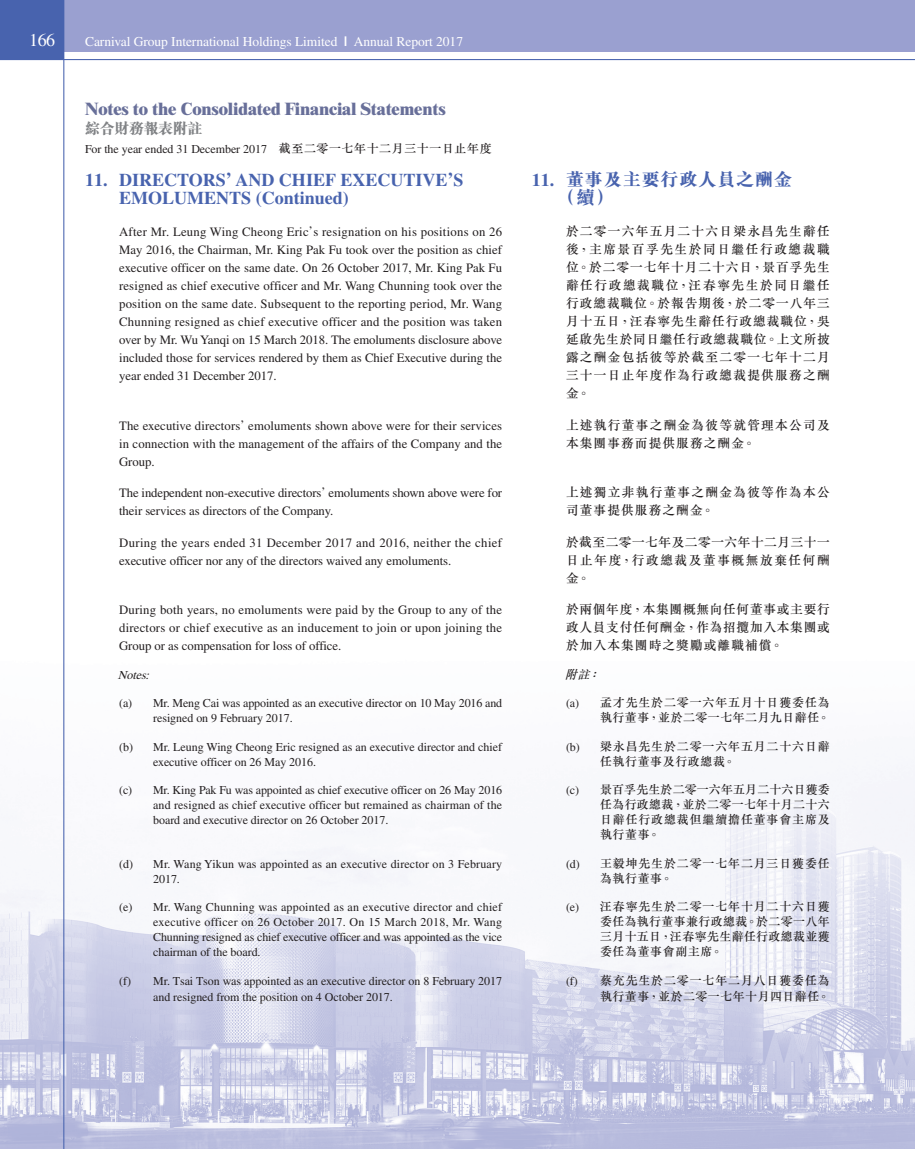
<style>
.page{position:relative;width:915px;height:1149px;background:#fff}
.page>*{position:absolute;margin:0;border:0;box-sizing:border-box;transform-origin:0 0}
.t1{font:700 18px/18px "Times LT Std";color:#4863ae}
.t2{font:18px/18px "M Sung HK Xbold B5 pc H";letter-spacing:.05em;color:#4863ae}
.t3{font:18px "Times LT Std";color:#fff}
.t4{font:800 17.25px "Times LT Std";letter-spacing:-.01em;color:#686f99}
.t5{font:15px "M Sung HK Xbold B5 pc H";letter-spacing:-.025em;color:#808285}
.t6{font:13.5px "Times LT Std";letter-spacing:-.005em;color:#fff}
.t7{font:12.75px/18px "Times LT Std";letter-spacing:-.005em;color:#231f20;text-align:justify}
.t8{font:12.75px/18px "M Sung HK Medium B5 pc H";letter-spacing:.095em;color:#231f20;text-align:justify}
.t9{font:12px/15px "Times LT Std";letter-spacing:-.005em;color:#231f20}
.t10{font:12px/15px "M Sung HK Medium B5 pc H";letter-spacing:.065em;color:#231f20;text-align:right}
.t11{font:12px/15px "M Sung HK Medium B5 pc H";letter-spacing:.045em;color:#231f20;text-align:justify}
.t12{font:12px/15px "Times LT Std";letter-spacing:.015em;color:#231f20}
.t13{font:italic 12px "Times LT Std";color:#231f20}
.t14{font:italic 12px "M Sung HK Medium B5 pc H";color:#231f20}
.s1{font-weight:800}
.s2{font-family:"M Sung HK Medium B5 pc H"}
.s3{font-family:"Times LT Std";font-weight:700}
.s4{font-family:"Times LT Std"}
</style>
<div class="page">
<img style="left:0;top:51px;width:914px;height:1097px">
<div style="left:64px;top:0;width:850px;height:51px;background:#9aa0d0"></div>
<div style="left:0;top:0;width:64px;height:60px;background:#4863ae"></div>
<hr style="left:63px;top:0;width:1px;height:1148px;background:#4863ae">
<hr style="left:0;top:59px;width:914px;height:1px;background:#4863ae">
<img style="left:914px;top:0;width:1px;height:1148px">
<h1 class="t3" style="left:29px;top:33px;width:28px">166</h1>
<p class="t6" style="left:85px;top:36px;width:379px">Carnival Group International Holdings Limited <span class="s1">|</span> Annual Report 2017</p>
<h2 class="t4" style="left:85px;top:103px;width:362px">Notes to the Consolidated Financial Statements</h2>
<p class="t5" style="left:85px;top:122px;width:119px">綜合財務報表附註</p>
<p class="t9" style="left:85px;top:142px;width:408px">For the year ended 31 December 2017 <span class="s2">截至二零一七年十二月三十一日止年度</span></p>
<h1 class="t1" style="left:119px;top:173px;width:346px;text-indent:-34px">11. DIRECTORS’ AND CHIEF EXECUTIVE’S<br>EMOLUMENTS (Continued)</h1>
<p class="t7" style="left:119px;top:224px;width:384px">After Mr. Leung Wing Cheong Eric’s resignation on his positions on 26<br>May 2016, the Chairman, Mr. King Pak Fu took over the position as chief executive officer on the same date. On 26 October 2017, Mr. King Pak Fu resigned as chief executive officer and Mr. Wang Chunning took over the position on the same date. Subsequent to the reporting period, Mr. Wang Chunning resigned as chief executive officer and the position was taken over by Mr. Wu Yanqi on 15 March 2018. The emoluments disclosure above included those for services rendered by them as Chief Executive during the year ended 31 December 2017.</p>
<p class="t7" style="left:119px;top:417px;width:384px">The executive directors’ emoluments shown above were for their services in connection with the management of the affairs of the Company and the Group.</p>
<p class="t7" style="left:119px;top:485px;width:384px">The independent non-executive directors’ emoluments shown above were for their services as directors of the Company.</p>
<p class="t7" style="left:119px;top:534px;width:384px">During the years ended 31 December 2017 and 2016, neither the chief executive officer nor any of the directors waived any emoluments.</p>
<p class="t7" style="left:119px;top:602px;width:384px">During both years, no emoluments were paid by the Group to any of the directors or chief executive as an inducement to join or upon joining the Group or as compensation for loss of office.</p>
<p class="t13" style="left:118px;top:670px;width:35px">Notes:</p>
<p class="t9" style="left:153px;top:696px;width:350px;text-indent:-34px">(a) Mr. Meng Cai was appointed as an executive director on 10 May 2016 and resigned on 9 February 2017.</p>
<p class="t9" style="left:153px;top:740px;width:350px;text-indent:-34px">(b) Mr. Leung Wing Cheong Eric resigned as an executive director and chief executive officer on 26 May 2016.</p>
<p class="t9" style="left:153px;top:783px;width:350px;text-align:justify;text-indent:-34px">(c) Mr. King Pak Fu was appointed as chief executive officer on 26 May 2016 and resigned as chief executive officer but remained as chairman of the board and executive director on 26 October 2017.</p>
<p class="t12" style="left:153px;top:857px;width:350px;text-indent:-34px">(d) Mr. Wang Yikun was appointed as an executive director on 3 February<br>2017.</p>
<p class="t9" style="left:153px;top:900px;width:350px;text-align:justify;text-indent:-34px">(e) Mr. Wang Chunning was appointed as an executive director and chief executive officer on 26 October 2017. On 15 March 2018, Mr. Wang Chunning resigned as chief executive officer and was appointed as the vice chairman of the board.</p>
<p class="t9" style="left:153px;top:973px;width:350px;line-height:15.8px;text-indent:-34px">(f) Mr. Tsai Tson was appointed as an executive director on 8 February 2017 and resigned from the position on 4 October 2017.</p>
<h1 class="t2" style="left:557px;top:173px;width:236px;text-indent:-25px"><span class="s3">11.</span> 董事及主要行政人員之酬金（續）</h1>
<p class="t8" style="left:566px;top:224px;width:265px">於二零一六年五月二十六日梁永昌先生辭任後，主席景百孚先生於同日繼任行政總裁職位。於二零一七年十月二十六日，景百孚先生辭任行政總裁職位，汪春寧先生於同日繼任行政總裁職位。於報告期後，於二零一八年三月十五日，汪春寧先生辭任行政總裁職位，吳延啟先生於同日繼任行政總裁職位。上文所披露之酬金包括彼等於截至二零一七年十二月三十一日止年度作為行政總裁提供服務之酬金。</p>
<p class="t8" style="left:566px;top:417px;width:265px">上述執行董事之酬金為彼等就管理本公司及本集團事務而提供服務之酬金。</p>
<p class="t8" style="left:566px;top:485px;width:265px">上述獨立非執行董事之酬金為彼等作為本公司董事提供服務之酬金。</p>
<p class="t8" style="left:566px;top:534px;width:265px">於截至二零一七年及二零一六年十二月三十一日止年度，行政總裁及董事概無放棄任何酬金。</p>
<p class="t8" style="left:566px;top:602px;width:265px">於兩個年度，本集團概無向任何董事或主要行政人員支付任何酬金，作為招攬加入本集團或於加入本集團時之獎勵或離職補償。</p>
<p class="t14" style="left:564px;top:669px;width:40px">附註：</p>
<p class="t10" style="left:566px;top:696px;width:265px"><span class="s4">(a)</span> 孟才先生於二零一六年五月十日獲委任為執行董事，並於二零一七年二月九日辭任。</p>
<p class="t10" style="left:600px;top:740px;width:231px;text-align:left;text-indent:-34px"><span class="s4">(b)</span> 梁永昌先生於二零一六年五月二十六日辭任執行董事及行政總裁。</p>
<p class="t11" style="left:600px;top:783px;width:231px;text-indent:-34px"><span class="s4">(c)</span> 景百孚先生於二零一六年五月二十六日獲委任為行政總裁，並於二零一七年十月二十六日辭任行政總裁但繼續擔任董事會主席及執行董事。</p>
<p class="t10" style="left:600px;top:857px;width:231px;text-align:left;text-indent:-34px"><span class="s4">(d)</span> 王毅坤先生於二零一七年二月三日獲委任為執行董事。</p>
<p class="t11" style="left:600px;top:900px;width:231px;text-indent:-34px"><span class="s4">(e)</span> 汪春寧先生於二零一七年十月二十六日獲委任為執行董事兼行政總裁。於二零一八年三月十五日，汪春寧先生辭任行政總裁並獲委任為董事會副主席。</p>
<p class="t10" style="left:566px;top:973px;width:265px;line-height:16.5px"><span class="s4">(f)</span> 蔡充先生於二零一七年二月八日獲委任為執行董事，並於二零一七年十月四日辭任。</p>
</div>
